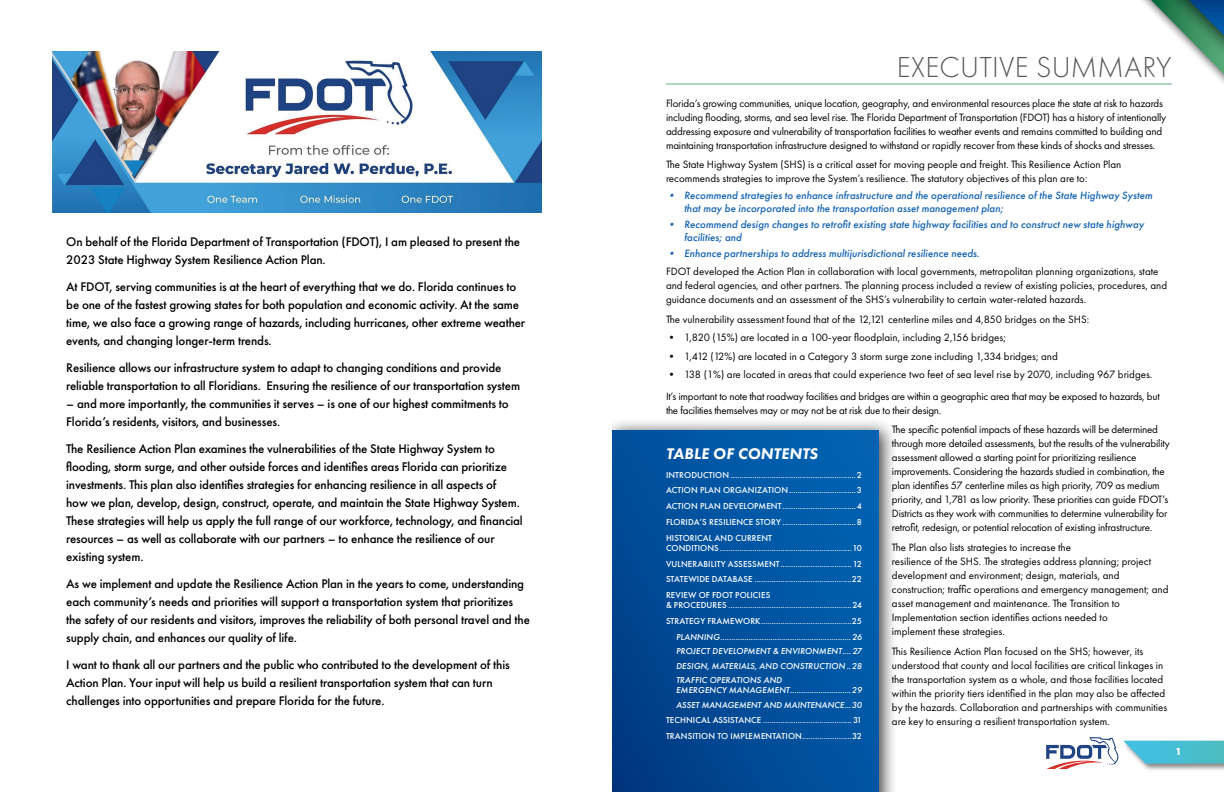
<style>
.page{position:relative;width:1224px;height:792px;background:#fff}
.page>*{position:absolute;margin:0;border:0;box-sizing:border-box;transform-origin:0 0}
.Heading1{font:300 30px "Futura PT";letter-spacing:.005em;color:#58595b}
.Body_Text{font:italic 800 16px "Futura PT";letter-spacing:.01em;color:#fff}
.Body_Text-2{font:500 13px/18px "Futura PT";letter-spacing:-.01em;color:#000}
.Body_Text-3{font:11px/14px "Futura PT";color:#000}
.t1{font:italic 500 11px/13px "Futura PT";color:#1665b4}
.Body_Text-4{font:11px/14px "Futura PT";letter-spacing:-.02em;color:#000}
.t2{font:700 10px "Futura BT";color:#fff}
.TOC1{font:500 9px/10px "Futura PT";letter-spacing:.01em;color:#fff}
.TOC1-2{font:italic 500 9px/10px "Futura PT";letter-spacing:.01em;color:#fff}
</style>
<div class="page">
<div style="left:1122px;top:739px;width:102px;height:33px;background:#f6f6f6"></div>
<svg style="left:1046px;top:737px;width:178px;height:32px"></svg>
<svg style="left:1130px;top:0;width:94px;height:85px"></svg>
<div style="left:601px;top:417px;width:297px;height:375px;background:#000;opacity:.75"></div>
<div style="left:612px;top:431px;width:266px;height:361px;background:linear-gradient(to right,#00438d,#005fae)"></div>
<div style="left:0;top:0;width:612px;height:792px;background:#fff"></div>
<hr style="left:666px;top:83px;width:506px;height:1px;background:#60b37f">
<img style="left:52px;top:52px;width:490px;height:161px">
<p class="Body_Text-2" style="left:66px;top:233px;width:455px">On behalf of the Florida Department of Transportation (FDOT), I am pleased to present the<br>2023 State Highway System Resilience Action Plan.</p>
<p class="Body_Text-2" style="left:66px;top:278px;width:460px">At FDOT, serving communities is at the heart of everything that we do. Florida continues to be one of the fastest growing states for both population and economic activity. At the same time, we also face a growing range of hazards, including hurricanes, other extreme weather events, and changing longer-term trends.</p>
<p class="Body_Text-2" style="left:66px;top:359px;width:455px">Resilience allows our infrastructure system to adapt to changing conditions and provide reliable transportation to all Floridians. Ensuring the resilience of our transportation system</p>
<p class="Body_Text-2" style="left:66px;top:395px;width:444px">– and more importantly, the communities it serves – is one of our highest commitments to<br>Florida’s residents, visitors, and businesses.</p>
<p class="Body_Text-2" style="left:66px;top:440px;width:458px">The Resilience Action Plan examines the vulnerabilities of the State Highway System to flooding, storm surge, and other outside forces and identifies areas Florida can prioritize investments. This plan also identifies strategies for enhancing resilience in all aspects of<br>how we plan, develop, design, construct, operate, and maintain the State Highway System.<br>These strategies will help us apply the full range of our workforce, technology, and financial resources – as well as collaborate with our partners – to enhance the resilience of our existing system.</p>
<p class="Body_Text-2" style="left:66px;top:575px;width:465px">As we implement and update the Resilience Action Plan in the years to come, understanding each community’s needs and priorities will support a transportation system that prioritizes the safety of our residents and visitors, improves the reliability of both personal travel and the supply chain, and enhances our quality of life.</p>
<p class="Body_Text-2" style="left:66px;top:656px;width:445px">I want to thank all our partners and the public who contributed to the development of this<br>Action Plan. Your input will help us build a resilient transportation system that can turn challenges into opportunities and prepare Florida for the future.</p>
<p class="Heading1" style="left:897px;top:50px;width:276px">EXECUTIVE SUMMARY</p>
<p class="Body_Text-3" style="left:666px;top:97px;width:502px">Florida’s growing communities, unique location, geography, and environmental resources place the state at risk to hazards including flooding, storms, and sea level rise. The Florida Department of Transportation (FDOT) has a history of intentionally addressing exposure and vulnerability of transportation facilities to weather events and remains committed to building and maintaining transportation infrastructure designed to withstand or rapidly recover from these kinds of shocks and stresses.</p>
<p class="Body_Text-3" style="left:666px;top:157px;width:457px">The State Highway System (SHS) is a critical asset for moving people and freight. This Resilience Action Plan recommends strategies to improve the System’s resilience. The statutory objectives of this plan are to:</p>
<p class="t1" style="left:684px;top:189px;width:470px;text-indent:-18px">• Recommend strategies to enhance infrastructure and the operational resilience of the State Highway System that may be incorporated into the transportation asset management plan;</p>
<p class="t1" style="left:684px;top:217px;width:461px;text-indent:-18px">• Recommend design changes to retrofit existing state highway facilities and to construct new state highway facilities; and</p>
<p class="t1" style="left:666px;top:247px;width:315px">• Enhance partnerships to address multijurisdictional resilience needs.</p>
<p class="Body_Text-3" style="left:666px;top:264px;width:503px">FDOT developed the Action Plan in collaboration with local governments, metropolitan planning organizations, state and federal agencies, and other partners. The planning process included a review of existing policies, procedures, and guidance documents and an assessment of the SHS’s vulnerability to certain water-related hazards.</p>
<p class="Body_Text-3" style="left:666px;top:312px;width:425px">The vulnerability assessment found that of the 12,121 centerline miles and 4,850 bridges on the SHS:</p>
<p class="Body_Text-3" style="left:666px;top:331px;width:341px">• 1,820 (15%) are located in a 100-year floodplain, including 2,156 bridges;</p>
<p class="Body_Text-3" style="left:666px;top:349px;width:393px">• 1,412 (12%) are located in a Category 3 storm surge zone including 1,334 bridges; and</p>
<p class="Body_Text-3" style="left:666px;top:368px;width:488px">• 138 (1%) are located in areas that could experience two feet of sea level rise by 2070, including 967 bridges.</p>
<p class="Body_Text-4" style="left:666px;top:389px;width:495px">It’s important to note that roadway facilities and bridges are within a geographic area that may be exposed to hazards, but the facilities themselves may or may not be at risk due to their design.</p>
<p class="Body_Text-3" style="left:892px;top:423px;width:280px">The specific potential impacts of these hazards will be determined through more detailed assessments, but the results of the vulnerability assessment allowed a starting point for prioritizing resilience improvements. Considering the hazards studied in combination, the plan identifies 57 centerline miles as high priority, 709 as medium priority, and 1,781 as low priority. These priorities can guide FDOT’s Districts as they work with communities to determine vulnerability for retrofit, redesign, or potential relocation of existing infrastructure.</p>
<p class="Body_Text-3" style="left:892px;top:540px;width:278px">The Plan also lists strategies to increase the<br>resilience of the SHS. The strategies address planning; project development and environment; design, materials, and construction; traffic operations and emergency management; and asset management and maintenance. The Transition to Implementation section identifies actions needed to<br>implement these strategies.</p>
<p class="Body_Text-3" style="left:892px;top:644px;width:277px">This Resilience Action Plan focused on the SHS; however, its understood that county and local facilities are critical linkages in the transportation system as a whole, and those facilities located within the priority tiers identified in the plan may also be affected by the hazards. Collaboration and partnerships with communities are key to ensuring a resilient transportation system.</p>
<p class="Body_Text" style="left:666px;top:443px;width:153px">TABLE OF CONTENTS</p>
<p class="TOC1" style="left:666px;top:470px;width:197px">INTRODUCTION ..........................................................2</p>
<p class="TOC1" style="left:666px;top:485px;width:197px">ACTION PLAN ORGANIZATION...............................3</p>
<p class="TOC1" style="left:666px;top:501px;width:197px">ACTION PLAN DEVELOPMENT ..................................4</p>
<p class="TOC1" style="left:666px;top:517px;width:197px">FLORIDA’S RESILIENCE STORY ..................................8</p>
<p class="TOC1" style="left:666px;top:533px;width:197px">HISTORICAL AND CURRENT<br>CONDITIONS.............................................................10</p>
<p class="TOC1" style="left:666px;top:559px;width:197px">VULNERABILITY ASSESSMENT.................................12</p>
<p class="TOC1" style="left:666px;top:574px;width:197px">STATEWIDE DATABASE .............................................22</p>
<p class="TOC1" style="left:666px;top:590px;width:197px">REVIEW OF FDOT POLICIES<br>&amp; PROCEDURES .........................................................24</p>
<p class="TOC1" style="left:666px;top:616px;width:197px">STRATEGY FRAMEWORK..........................................25</p>
<p class="TOC1-2" style="left:676px;top:632px;width:187px">PLANNING............................................................26</p>
<p class="TOC1-2" style="left:676px;top:646px;width:187px">PROJECT DEVELOPMENT &amp; ENVIRONMENT.... 27</p>
<p class="TOC1-2" style="left:676px;top:661px;width:187px">DESIGN, MATERIALS, AND CONSTRUCTION ..28</p>
<p class="TOC1-2" style="left:676px;top:675px;width:187px">TRAFFIC OPERATIONS AND<br>EMERGENCY MANAGEMENT............................29</p>
<p class="TOC1-2" style="left:676px;top:700px;width:187px">ASSET MANAGEMENT AND MAINTENANCE...30</p>
<p class="TOC1" style="left:666px;top:715px;width:197px">TECHNICAL ASSISTANCE .........................................31</p>
<p class="TOC1" style="left:666px;top:731px;width:197px">TRANSITION TO IMPLEMENTATION.......................32</p>
<p class="t2" style="left:1176px;top:746px;width:8px">1</p>
</div>
